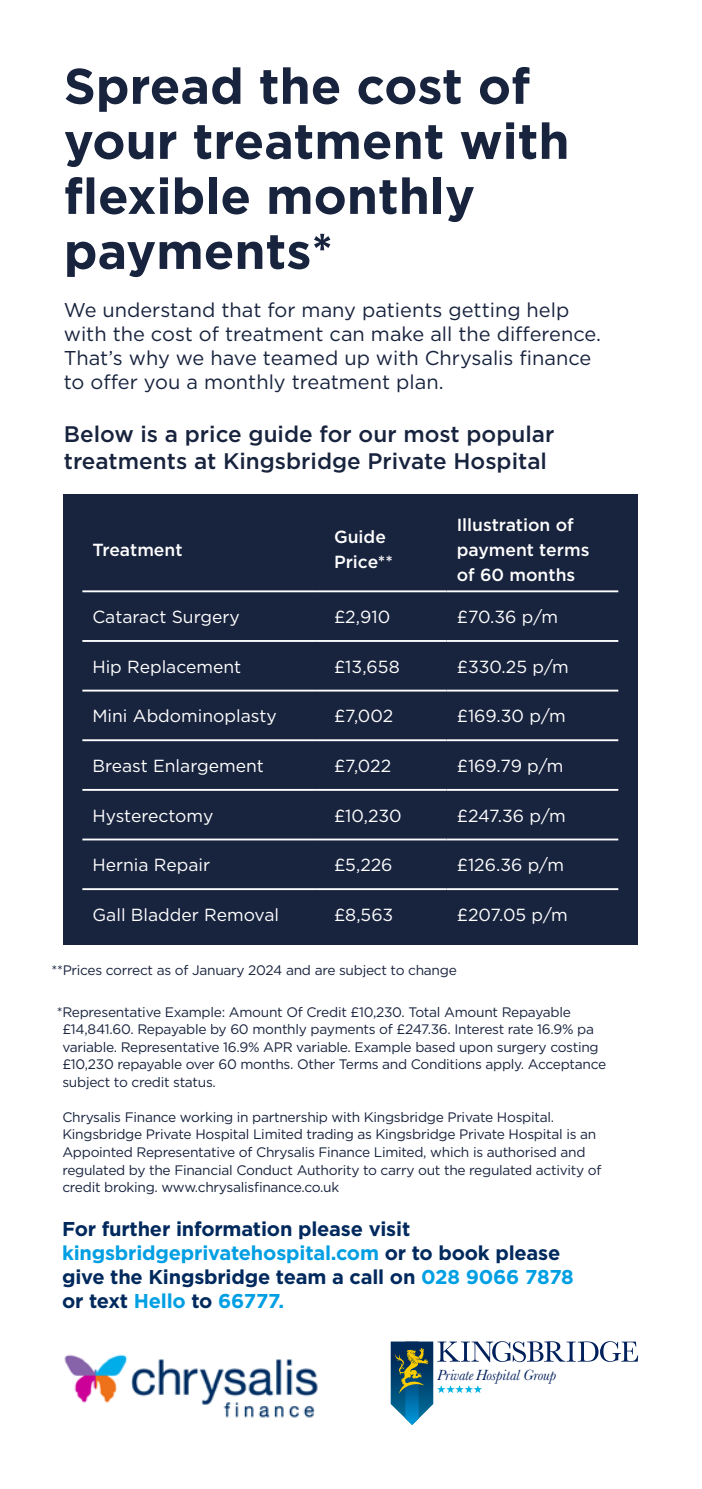
<style>
.page{position:relative;width:702px;height:1489px;background:#fff}
.page>*{position:absolute;margin:0;border:0;box-sizing:border-box;transform-origin:0 0}
.t1{font:700 50px/55px "Gotham";color:#18233e}
.t2{font:500 22.5px/27px "Gotham";color:#18233e}
.t3{font:20px/24px "Gotham";color:#18233e}
.t4{font:700 20px/24px "Gotham";letter-spacing:-.01em;color:#00295d}
.t5{font:17.5px "Gotham";color:#fff}
.t6{font:500 17.5px/25px "Gotham";color:#fff}
.t7{font:italic 15.25px "Baskerville";color:#00205c}
.t8{font:13.75px/17.5px "Gotham";letter-spacing:-.02em;color:#18233e}
.s1{color:#009fe3}
</style>
<div class="page">
<div style="left:64px;top:494px;width:574px;height:450px;background:#18233e"></div>
<hr style="left:82px;top:590px;width:235px;height:2px;background:#fff">
<hr style="left:317px;top:590px;width:129px;height:2px;background:#fff">
<hr style="left:446px;top:590px;width:172px;height:2px;background:#fff">
<hr style="left:82px;top:640px;width:235px;height:2px;background:#fff">
<hr style="left:317px;top:640px;width:129px;height:2px;background:#fff">
<hr style="left:446px;top:640px;width:172px;height:2px;background:#fff">
<hr style="left:82px;top:689px;width:235px;height:2px;background:#fff">
<hr style="left:317px;top:689px;width:129px;height:2px;background:#fff">
<hr style="left:446px;top:689px;width:172px;height:2px;background:#fff">
<hr style="left:82px;top:739px;width:235px;height:2px;background:#fff">
<hr style="left:317px;top:739px;width:129px;height:2px;background:#fff">
<hr style="left:446px;top:739px;width:172px;height:2px;background:#fff">
<hr style="left:82px;top:789px;width:235px;height:1px;background:#fff">
<hr style="left:317px;top:789px;width:129px;height:1px;background:#fff">
<hr style="left:446px;top:789px;width:172px;height:1px;background:#fff">
<hr style="left:82px;top:838px;width:235px;height:2px;background:#fff">
<hr style="left:317px;top:838px;width:129px;height:2px;background:#fff">
<hr style="left:446px;top:838px;width:172px;height:2px;background:#fff">
<hr style="left:82px;top:888px;width:235px;height:2px;background:#fff">
<hr style="left:317px;top:888px;width:129px;height:2px;background:#fff">
<hr style="left:446px;top:888px;width:172px;height:2px;background:#fff">
<img style="left:64px;top:1354px;width:254px;height:64px">
<svg style="left:390px;top:1341px;width:248px;height:83px"></svg>
<h1 class="t1" style="left:64px;top:58px;width:507px">Spread the cost of your treatment with flexible monthly payments*</h1>
<h3 class="t3" style="left:64px;top:297px;width:538px">We understand that for many patients getting help with the cost of treatment can make all the difference.<br>That’s why we have teamed up with Chrysalis finance to offer you a monthly treatment plan.</h3>
<h2 class="t2" style="left:64px;top:420px;width:492px">Below is a price guide for our most popular treatments at Kingsbridge Private Hospital</h2>
<p class="t6" style="left:92px;top:536px;width:92px">Treatment</p>
<p class="t6" style="left:334px;top:524px;width:60px">Guide<br>Price**</p>
<p class="t6" style="left:456px;top:511px;width:134px">Illustration of payment terms of 60 months</p>
<p class="t5" style="left:92px;top:605px;width:149px">Cataract Surgery</p>
<p class="t5" style="left:334px;top:605px;width:58px">£2,910</p>
<p class="t5" style="left:456px;top:605px;width:103px">£70.36 p/m</p>
<p class="t5" style="left:92px;top:655px;width:150px">Hip Replacement</p>
<p class="t5" style="left:334px;top:655px;width:67px">£13,658</p>
<p class="t5" style="left:456px;top:655px;width:113px">£330.25 p/m</p>
<p class="t5" style="left:92px;top:705px;width:186px">Mini Abdominoplasty</p>
<p class="t5" style="left:334px;top:705px;width:61px">£7,002</p>
<p class="t5" style="left:456px;top:705px;width:110px">£169.30 p/m</p>
<p class="t5" style="left:92px;top:754px;width:173px">Breast Enlargement</p>
<p class="t5" style="left:334px;top:754px;width:59px">£7,022</p>
<p class="t5" style="left:456px;top:754px;width:108px">£169.79 p/m</p>
<p class="t5" style="left:92px;top:804px;width:122px">Hysterectomy</p>
<p class="t5" style="left:334px;top:804px;width:69px">£10,230</p>
<p class="t5" style="left:456px;top:804px;width:110px">£247.36 p/m</p>
<p class="t5" style="left:92px;top:854px;width:119px">Hernia Repair</p>
<p class="t5" style="left:334px;top:854px;width:60px">£5,226</p>
<p class="t5" style="left:456px;top:854px;width:109px">£126.36 p/m</p>
<p class="t5" style="left:92px;top:903px;width:188px">Gall Bladder Removal</p>
<p class="t5" style="left:334px;top:903px;width:61px">£8,563</p>
<p class="t5" style="left:456px;top:903px;width:113px">£207.05 p/m</p>
<p class="t8" style="left:51px;top:961px;width:407px">**Prices correct as of January 2024 and are subject to change</p>
<p class="t8" style="left:62px;top:1002px;width:545px;text-indent:-6px">*Representative Example: Amount Of Credit £10,230. Total Amount Repayable £14,841.60. Repayable by 60 monthly payments of £247.36. Interest rate 16.9% pa variable. Representative 16.9% APR variable. Example based upon surgery costing £10,230 repayable over 60 months. Other Terms and Conditions apply. Acceptance subject to credit status.</p>
<p class="t8" style="left:62px;top:1107px;width:540px">Chrysalis Finance working in partnership with Kingsbridge Private Hospital.<br>Kingsbridge Private Hospital Limited trading as Kingsbridge Private Hospital is an Appointed Representative of Chrysalis Finance Limited, which is authorised and regulated by the Financial Conduct Authority to carry out the regulated activity of credit broking. www.chrysalisfinance.co.uk</p>
<h3 class="t4" style="left:62px;top:1216px;width:513px">For further information please visit <span class="s1">kingsbridgeprivatehospital.com</span> or to book please give the Kingsbridge team a call on <span class="s1">028 9066 7878 </span>or text <span class="s1">Hello</span> to <span class="s1">66777.</span></h3>
<p class="t7" style="left:437px;top:1365px;width:120px">Private Hospital Group</p>
</div>
